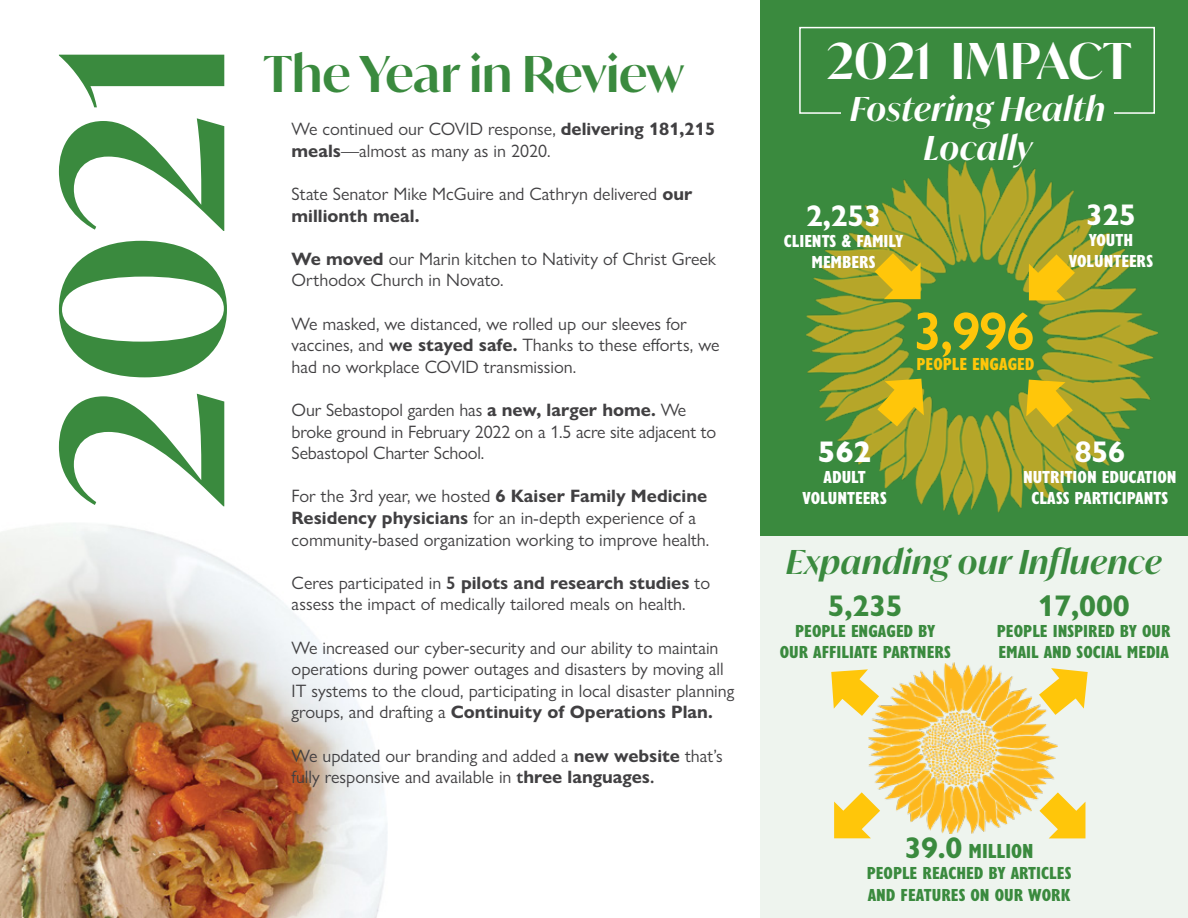
<style>
.page{position:relative;width:1188px;height:918px;background:#fff}
.page>*{position:absolute;margin:0;border:0;box-sizing:border-box;transform-origin:0 0}
.t1{font:600 223.5px "Ivy Mode";color:#3a8a3e}
.t2{font:600 54px "Gill Sans Nova";color:#ffc60a}
.t3{font:600 49.5px "Ivy Mode";color:#3a8a3e}
.t4{font:600 49.5px "Ivy Mode";color:#fff}
.t5{font:italic 600 33px/39.6px "Ivy Mode";letter-spacing:.02em;color:#fff;text-align:center}
.t6{font:italic 600 33px "Ivy Mode";letter-spacing:.02em;color:#3a8a3e}
.t7{font:700 30px "Gill Sans Nova";letter-spacing:-.01em;color:#3a8a3e}
.t8{font:700 30px "Gill Sans Nova";letter-spacing:-.01em;color:#fff}
.t9{font:800 30px "Gill Sans Nova";color:#fff}
.t10{font:800 condensed 21px "Gill Sans Nova";color:#3a8a3e}
.t11{font:18px/21.6px "Gill Sans Nova";color:#414042}
.t12{font:800 condensed 18px/21.6px "Gill Sans Nova";color:#3a8a3e}
.t13{font:800 condensed 18px/21px "Gill Sans Nova";color:#fff;text-align:center}
.t14{font:800 condensed 18px "Gill Sans Nova";color:#ffc60a}
.s1{font-weight:700}
.s2{font-weight:600}
.s3{font-weight:700;font-stretch:normal;font-size:30px}
</style>
<div class="page">
<img style="left:0;top:523px;width:388px;height:395px">
<div style="left:760px;top:535px;width:428px;height:383px;background:#eef4ee"></div>
<img style="left:869px;top:663px;width:189px;height:170px">
<div style="left:760px;top:0;width:428px;height:535px;background:#3a8a3e"></div>
<img style="left:806px;top:162px;width:351px;height:352px">
<div style="left:799px;top:27px;width:356px;height:87px;border:2px solid #fff"></div>
<div style="left:842px;top:98px;width:272px;height:53px;background:#3a8a3e"></div>
<svg style="left:1031px;top:663px;width:27px;height:62px"></svg>
<svg style="left:869px;top:663px;width:19px;height:63px"></svg>
<svg style="left:1030px;top:783px;width:28px;height:50px"></svg>
<svg style="left:869px;top:783px;width:20px;height:50px"></svg>
<svg style="left:1009px;top:362px;width:74px;height:74px"></svg>
<svg style="left:868px;top:361px;width:74px;height:74px"></svg>
<svg style="left:865px;top:244px;width:75px;height:74px"></svg>
<svg style="left:1010px;top:245px;width:74px;height:74px"></svg>
<h1 class="t1" style="left:-8px;top:510px;width:472px;rotate:-90deg">2021</h1>
<h3 class="t3" style="left:264px;top:40px;width:422px">The Year in Review</h3>
<p class="t11" style="left:292px;top:118px;width:425px">We continued our COVID response, <span class="s1">delivering 181,215 meals</span>—almost as many as in 2020.</p>
<p class="t11" style="left:292px;top:183px;width:402px">State Senator Mike McGuire and Cathryn delivered <span class="s1">our millionth meal.</span></p>
<p class="t11" style="left:292px;top:248px;width:426px"><span class="s1">We moved</span> our Marin kitchen to Nativity of Christ Greek<br>Orthodox Church in Novato.</p>
<p class="t11" style="left:292px;top:312px;width:429px">We masked, we distanced, we rolled up our sleeves for vaccines, and <span class="s2">w</span><span class="s1">e stayed safe.</span> Thanks to these efforts, we had no workplace COVID transmission.</p>
<p class="t11" style="left:292px;top:399px;width:426px">Our Sebastopol garden has <span class="s1">a new, larger home.</span> We broke ground in February 2022 on a 1.5 acre site adjacent to<br>Sebastopol Charter School.</p>
<p class="t11" style="left:292px;top:485px;width:419px">For the 3rd year, we hosted <span class="s1">6 Kaiser Family Medicine<br>Residency physicians</span> for an in-depth experience of a community-based organization working to improve health.</p>
<p class="t11" style="left:292px;top:572px;width:420px">Ceres participated in <span class="s2">5</span> <span class="s1">pilots and research studies</span> to assess the impact of medically tailored meals on health.</p>
<p class="t11" style="left:292px;top:636px;width:444px">We increased our cyber-security and our ability to maintain operations during power outages and disasters by moving all IT systems to the cloud, participating in local disaster planning groups, and drafting a <span class="s1">Continuity of Operations Plan.</span></p>
<p class="t11" style="left:292px;top:744px;width:433px">We updated our branding and added a <span class="s1">new website</span> that’s fully responsive and available in <span class="s2">t</span><span class="s1">hree languages</span><span class="s2">.</span></p>
<h3 class="t4" style="left:827px;top:27px;width:307px">2021 IMPACT</h3>
<h3 class="t5" style="left:850px;top:89px;width:256px">Fostering Health<br>Locally</h3>
<h3 class="t8" style="left:806px;top:197px;width:77px">2,253</h3>
<p class="t13" style="left:784px;top:230px;width:121px">CLIENTS &amp; FAMILY<br>MEMBERS</p>
<h2 class="t2" style="left:913px;top:298px;width:123px">3,996</h2>
<p class="t14" style="left:916px;top:352px;width:120px">PEOPLE ENGAGED</p>
<h3 class="t8" style="left:1086px;top:196px;width:52px">325</h3>
<p class="t13" style="left:1069px;top:229px;width:86px">YOUTH<br>VOLUNTEERS</p>
<h3 class="t9" style="left:818px;top:433px;width:55px">562</h3>
<p class="t13" style="left:802px;top:465px;width:86px">ADULT<br>VOLUNTEERS</p>
<h3 class="t8" style="left:1075px;top:433px;width:52px">856</h3>
<p class="t13" style="left:1023px;top:466px;width:155px">NUTRITION EDUCATION<br>CLASS PARTICIPANTS</p>
<h3 class="t6" style="left:786px;top:540px;width:377px">Expanding our Influence</h3>
<h3 class="t7" style="left:828px;top:587px;width:77px">5,235</h3>
<p class="t12" style="left:780px;top:619px;width:173px;text-align:center">PEOPLE ENGAGED BY<br>OUR AFFILIATE PARTNERS</p>
<h3 class="t7" style="left:1038px;top:587px;width:93px">17,000</h3>
<p class="t12" style="left:997px;top:619px;width:175px">PEOPLE INSPIRED BY OUR<br>EMAIL AND SOCIAL MEDIA</p>
<p class="t10" style="left:905px;top:836px;width:131px"><span class="s3">39.0</span> MILLION</p>
<p class="t12" style="left:867px;top:861px;width:206px">PEOPLE REACHED BY ARTICLES<br>AND FEATURES ON OUR WORK</p>
</div>
